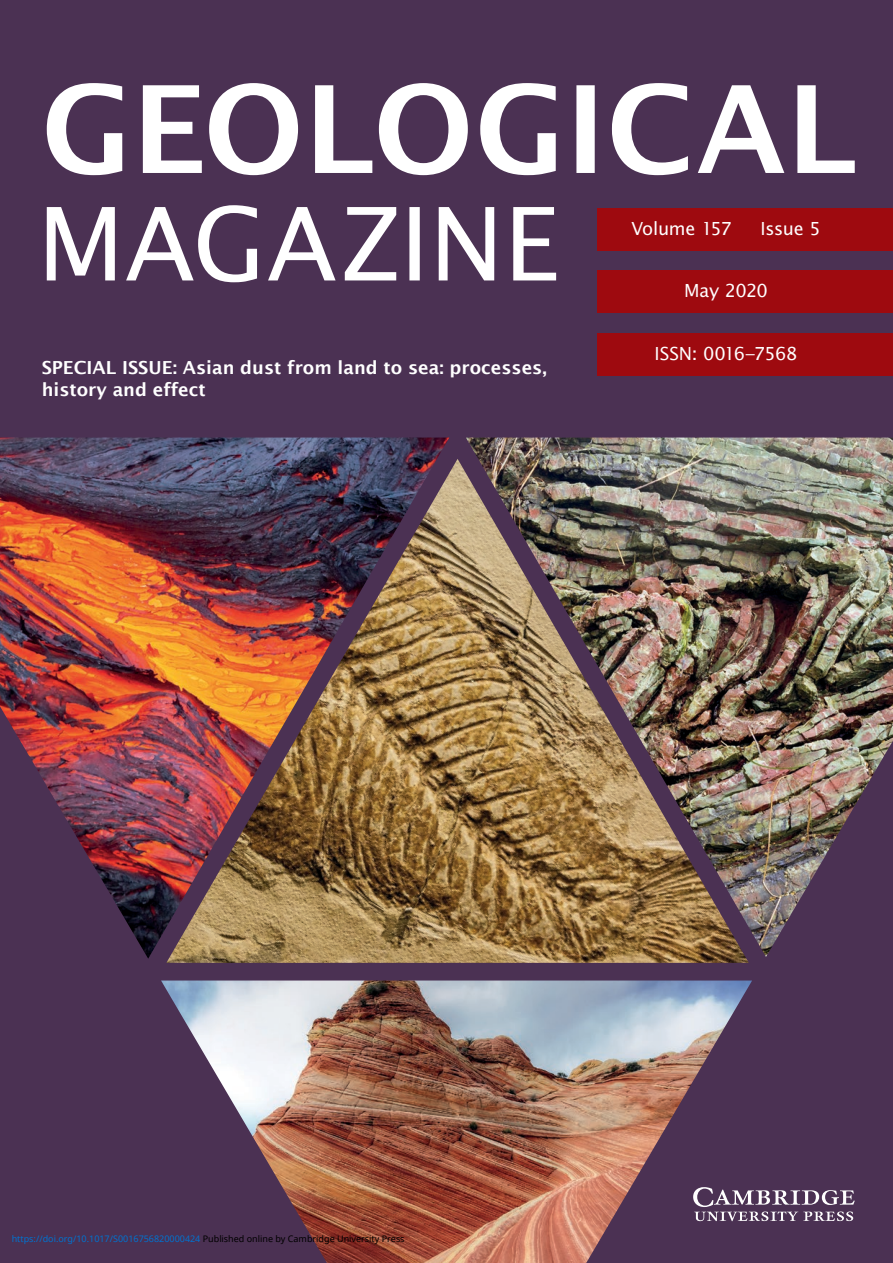
<style>
.page{position:relative;width:893px;height:1263px;background:#4b3153}
.page>*{position:absolute;margin:0;border:0;box-sizing:border-box;transform-origin:0 0}
.t1{font:600 18px/22.5px "Lucida Sans";color:#fff}
.t2{font:18px "Lucida Sans Std";letter-spacing:-.025em;color:#fff}
.t3{font:9px "Noto Sans";color:#0172cf}
.s1{color:#000}
</style>
<div class="page">
<img style="left:161px;top:980px;width:591px;height:283px">
<img style="left:166px;top:459px;width:583px;height:504px">
<img style="left:1px;top:438px;width:448px;height:521px">
<img style="left:466px;top:438px;width:427px;height:519px">
<hr style="left:0;top:0;width:1px;height:1263px;background:#9e0a0f">
<svg style="left:693px;top:1187px;width:162px;height:34px"></svg>
<div style="left:597px;top:208px;width:296px;height:43px;background:#9e0a0f"></div>
<div style="left:597px;top:271px;width:296px;height:42px;background:#9e0a0f"></div>
<div style="left:597px;top:333px;width:296px;height:42px;background:#9e0a0f"></div>
<svg style="left:47px;top:205px;width:509px;height:77px"></svg>
<svg style="left:47px;top:83px;width:808px;height:92px"></svg>
<h1 class="t1" style="left:42px;top:356px;width:507px;text-indent:80px">ISSUE: Asian dust from land to sea: processes, history and effect</h1>
<h1 class="t1" style="left:42px;top:356px;width:56px">SPECIAL</h1>
<h1 class="t2" style="left:631px;top:218px;width:102px">Volume 157</h1>
<h1 class="t2" style="left:760px;top:218px;width:62px">Issue 5</h1>
<h1 class="t2" style="left:684px;top:281px;width:85px">May 2020</h1>
<h1 class="t2" style="left:655px;top:343px;width:144px">ISSN: 0016–7568</h1>
<p class="t3" style="left:12px;top:1232px;width:394px">https://doi.org/10.1017/S0016756820000424 <span class="s1">Published online by Cambridge University Press</span></p>
</div>
